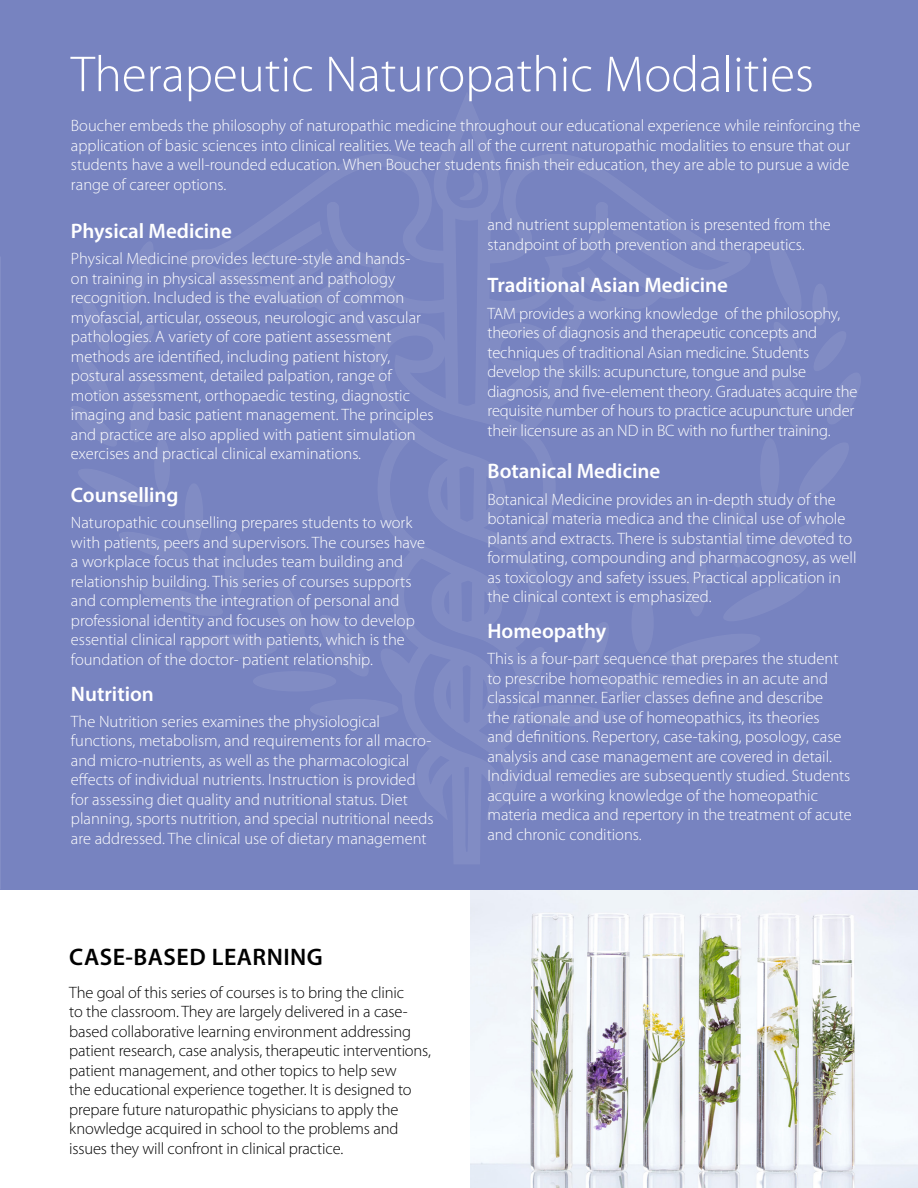
<style>
.page{position:relative;width:918px;height:1188px;background:#fff}
.page>*{position:absolute;margin:0;border:0;box-sizing:border-box;transform-origin:0 0}
.t1{font:300 51px "Myriad Pro";color:#fff}
.t2{font:600 24px "Myriad Pro";letter-spacing:.02em;color:#000}
.t3{font:600 21px "Myriad Pro";color:#fff}
.t4{font:300 16.5px/19.5px "Myriad Pro";color:#fff}
.t5{font:300 16.5px/19.5px "Myriad Pro";letter-spacing:-.01em;color:#000}
</style>
<div class="page">
<img style="left:471px;top:889px;width:447px;height:299px">
<div style="left:0;top:0;width:918px;height:889px;background:#7783c0"></div>
<img style="left:0;top:256px;width:1px;height:633px">
<h1 class="t1" style="left:71px;top:46px;width:744px">Therapeutic Naturopathic Modalities</h1>
<p class="t4" style="left:71px;top:116px;width:791px">Boucher embeds the philosophy of naturopathic medicine throughout our educational experience while reinforcing the application of basic sciences into clinical realities. We teach all of the current naturopathic modalities to ensure that our students have a well-rounded education. When Boucher students finish their education, they are able to pursue a wide range of career options.</p>
<p class="t4" style="left:488px;top:215px;width:345px">and nutrient supplementation is presented from the standpoint of both prevention and therapeutics.</p>
<p class="t3" style="left:488px;top:272px;width:242px">Traditional Asian Medicine</p>
<p class="t4" style="left:488px;top:304px;width:372px">TAM provides a working knowledge of the philosophy, theories of diagnosis and therapeutic concepts and techniques of traditional Asian medicine. Students develop the skills: acupuncture, tongue and pulse diagnosis, and five-element theory. Graduates acquire the requisite number of hours to practice acupuncture under their licensure as an ND in BC with no further training.</p>
<p class="t3" style="left:488px;top:458px;width:174px">Botanical Medicine</p>
<p class="t4" style="left:488px;top:490px;width:371px">Botanical Medicine provides an in-depth study of the botanical materia medica and the clinical use of whole plants and extracts. There is substantial time devoted to formulating, compounding and pharmacognosy, as well as toxicology and safety issues. Practical application in the clinical context is emphasized.</p>
<p class="t3" style="left:488px;top:618px;width:120px">Homeopathy</p>
<p class="t4" style="left:488px;top:649px;width:366px">This is a four-part sequence that prepares the student to prescribe homeopathic remedies in an acute and classical manner. Earlier classes define and describe<br>the rationale and use of homeopathics, its theories<br>and definitions. Repertory, case-taking, posology, case analysis and case management are covered in detail.<br>Individual remedies are subsequently studied. Students acquire a working knowledge of the homeopathic materia medica and repertory in the treatment of acute and chronic conditions.</p>
<p class="t3" style="left:71px;top:217px;width:163px">Physical Medicine</p>
<p class="t4" style="left:71px;top:249px;width:364px">Physical Medicine provides lecture-style and hands-<br>on training in physical assessment and pathology recognition. Included is the evaluation of common myofascial, articular, osseous, neurologic and vascular pathologies. A variety of core patient assessment methods are identified, including patient history, postural assessment, detailed palpation, range of motion assessment, orthopaedic testing, diagnostic imaging and basic patient management. The principles and practice are also applied with patient simulation exercises and practical clinical examinations.</p>
<p class="t3" style="left:71px;top:481px;width:109px">Counselling</p>
<p class="t4" style="left:71px;top:513px;width:356px">Naturopathic counselling prepares students to work with patients, peers and supervisors. The courses have a workplace focus that includes team building and relationship building. This series of courses supports and complements the integration of personal and professional identity and focuses on how to develop essential clinical rapport with patients, which is the foundation of the doctor- patient relationship.</p>
<p class="t3" style="left:71px;top:680px;width:84px">Nutrition</p>
<p class="t4" style="left:71px;top:712px;width:364px">The Nutrition series examines the physiological functions, metabolism, and requirements for all macro&shy;and micro-nutrients, as well as the pharmacological effects of individual nutrients. Instruction is provided for assessing diet quality and nutritional status. Diet planning, sports nutrition, and special nutritional needs are addressed. The clinical use of dietary management</p>
<h2 class="t2" style="left:69px;top:941px;width:255px">CASE-BASED LEARNING</h2>
<p class="t5" style="left:69px;top:983px;width:363px">The goal of this series of courses is to bring the clinic<br>to the classroom. They are largely delivered in a case&shy;based collaborative learning environment addressing patient research, case analysis, therapeutic interventions, patient management, and other topics to help sew<br>the educational experience together. It is designed to prepare future naturopathic physicians to apply the knowledge acquired in school to the problems and issues they will confront in clinical practice.</p>
</div>
